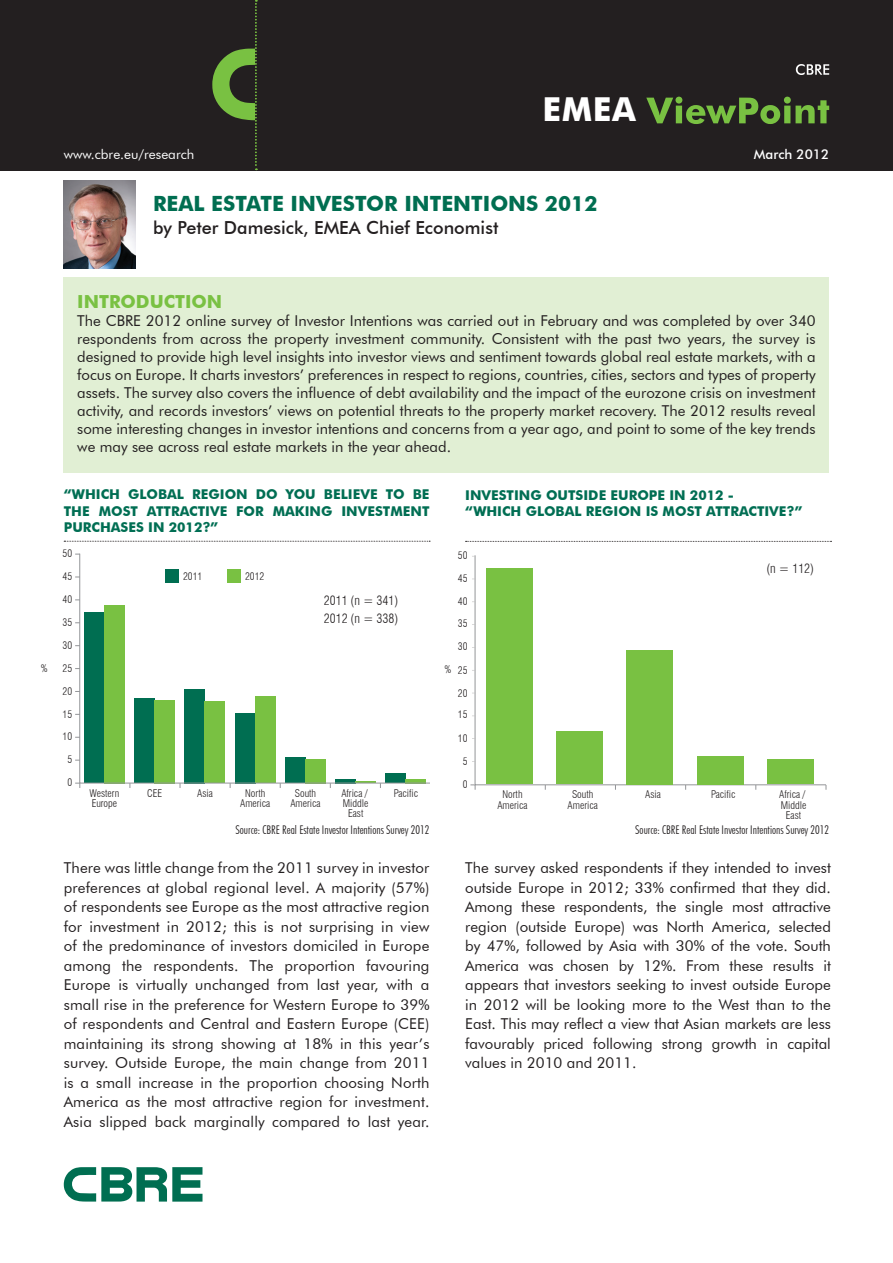
<style>
.page{position:relative;width:893px;height:1263px;background:#fff}
.page>*{position:absolute;margin:0;border:0;box-sizing:border-box;transform-origin:0 0}
.Masthead_Region_Name{font:700 33px "Futura BT";color:#fff}
.By-Line{font:700 21px "Futura BT";color:#006e51}
.By-Line-2{font:500 18px "Futura BT";color:#231f20}
.Summary_Text{font:700 18px "Futura BT";color:#79c142}
.Summary_Text-2{font:15px/19.5px "Futura BT";color:#231f20;text-align:justify}
.Body_Copy{font:15px/19.5px "Futura BT";letter-spacing:.01em;color:#231f20;text-align:justify}
.Body_Copy-2{font:700 13.5px/16.5px "Futura BT";color:#006e53;text-align:justify}
.Masthead_Website_Tex{font:13.5px "Futura BT";color:#fff}
.Cover_Date{font:500 13.5px "Futura BT";color:#fff}
.t1{font:300 condensed 12.75px/18px "Swiss 721 BT";color:#231f20}
.Body_Copy-3{font:300 condensed 12px "Futura BT";color:#231f20}
.t2{font:300 condensed 10.35px/10.4px "Swiss 721 BT";color:#231f20;text-align:center}
</style>
<div class="page">
<div style="left:0;top:0;width:893px;height:170px;background:#231f20"></div>
<svg style="left:646px;top:97px;width:183px;height:27px"></svg>
<svg style="left:64px;top:1167px;width:138px;height:34px"></svg>
<svg style="left:796px;top:64px;width:33px;height:11px"></svg>
<svg style="left:212px;top:0;width:45px;height:170px"></svg>
<svg style="left:64px;top:541px;width:366px;height:1px"></svg>
<svg style="left:466px;top:541px;width:365px;height:1px"></svg>
<div style="left:64px;top:277px;width:765px;height:195px;background:#e1efd4"></div>
<svg style="left:474px;top:555px;width:352px;height:231px"></svg>
<div style="left:486px;top:568px;width:47px;height:216px;background:#79c142"></div>
<div style="left:556px;top:731px;width:47px;height:53px;background:#79c142"></div>
<div style="left:626px;top:650px;width:47px;height:134px;background:#79c142"></div>
<div style="left:697px;top:756px;width:47px;height:28px;background:#79c142"></div>
<div style="left:767px;top:760px;width:47px;height:24px;background:#79c142"></div>
<svg style="left:470px;top:784px;width:6px;height:6px"></svg>
<img style="left:64px;top:181px;width:71px;height:87px">
<svg style="left:79px;top:553px;width:350px;height:231px"></svg>
<svg style="left:356px;top:782px;width:25px;height:6px"></svg>
<div style="left:165px;top:569px;width:14px;height:14px;background:#006e51"></div>
<div style="left:227px;top:569px;width:14px;height:14px;background:#79c142"></div>
<p class="Masthead_Website_Tex" style="left:64px;top:146px;width:132px">www.cbre.eu/research</p>
<p class="Masthead_Region_Name" style="left:542px;top:89px;width:95px">EMEA</p>
<p class="By-Line" style="left:153px;top:191px;width:446px">REAL ESTATE INVESTOR INTENTIONS 2012</p>
<p class="By-Line-2" style="left:153px;top:217px;width:347px">by Peter Damesick, EMEA Chief Economist</p>
<p class="Cover_Date" style="left:754px;top:146px;width:77px">March 2012</p>
<p class="Summary_Text" style="left:77px;top:290px;width:146px">INTRODUCTION</p>
<p class="Summary_Text-2" style="left:77px;top:311px;width:740px;line-height:18px">The CBRE 2012 online survey of Investor Intentions was carried out in February and was completed by over 340 respondents from across the property investment community. Consistent with the past two years, the survey is designed to provide high level insights into investor views and sentiment towards global real estate markets, with a focus on Europe. It charts investors’ preferences in respect to regions, countries, cities, sectors and types of property assets. The survey also covers the influence of debt availability and the impact of the eurozone crisis on investment activity, and records investors’ views on potential threats to the property market recovery. The 2012 results reveal some interesting changes in investor intentions and concerns from a year ago, and point to some of the key trends we may see across real estate markets in the year ahead.</p>
<p class="Body_Copy-2" style="left:64px;top:486px;width:367px">“WHICH GLOBAL REGION DO YOU BELIEVE TO BE THE MOST ATTRACTIVE FOR MAKING INVESTMENT PURCHASES IN 2012?”</p>
<p class="Body_Copy-2" style="left:465px;top:487px;width:339px">INVESTING OUTSIDE EUROPE IN 2012 -<br>“WHICH GLOBAL REGION IS MOST ATTRACTIVE?”</p>
<p class="t2" style="left:63px;top:548px;width:11px">50</p>
<p class="t2" style="left:458px;top:550px;width:11px">50</p>
<p class="t2" style="left:63px;top:571px;width:11px">45</p>
<p class="t2" style="left:183px;top:571px;width:21px">2011</p>
<p class="t2" style="left:245px;top:571px;width:21px">2012</p>
<p class="t2" style="left:458px;top:573px;width:11px">45</p>
<p class="t1" style="left:766px;top:559px;width:49px">(n = 112)</p>
<p class="t2" style="left:63px;top:594px;width:11px">40</p>
<p class="t2" style="left:63px;top:617px;width:11px">35</p>
<p class="t1" style="left:324px;top:591px;width:76px">2011 (n = 341)<br>2012 (n = 338)</p>
<p class="t2" style="left:458px;top:596px;width:11px">40</p>
<p class="t2" style="left:458px;top:618px;width:11px">35</p>
<p class="t2" style="left:63px;top:640px;width:11px">30</p>
<p class="t2" style="left:458px;top:641px;width:11px">30</p>
<p class="t2" style="left:41px;top:663px;width:8px">%</p>
<p class="t2" style="left:63px;top:663px;width:11px">25</p>
<p class="t2" style="left:444px;top:665px;width:25px">% 25</p>
<p class="t2" style="left:63px;top:686px;width:11px">20</p>
<p class="t2" style="left:458px;top:688px;width:11px">20</p>
<p class="t2" style="left:63px;top:708px;width:11px">15</p>
<p class="t2" style="left:458px;top:709px;width:11px">15</p>
<p class="t2" style="left:63px;top:731px;width:11px">10</p>
<p class="t2" style="left:458px;top:733px;width:11px">10</p>
<p class="t2" style="left:67px;top:754px;width:6px">5</p>
<p class="t2" style="left:463px;top:756px;width:6px">5</p>
<p class="t2" style="left:67px;top:777px;width:6px">0</p>
<p class="t2" style="left:90px;top:788px;width:31px;text-align:left">Western<br>Europe</p>
<p class="t2" style="left:147px;top:788px;width:16px">CEE</p>
<p class="t2" style="left:197px;top:788px;width:17px">Asia</p>
<p class="t2" style="left:240px;top:788px;width:32px">North<br>America</p>
<p class="t2" style="left:290px;top:788px;width:32px">South<br>America</p>
<p class="t2" style="left:341px;top:788px;width:29px">Africa /<br>Middle<br>East</p>
<p class="t2" style="left:394px;top:788px;width:26px">Pacific</p>
<p class="t2" style="left:463px;top:779px;width:6px">0</p>
<p class="t2" style="left:502px;top:789px;width:22px">North</p>
<p class="t2" style="left:645px;top:789px;width:17px">Asia</p>
<p class="t2" style="left:497px;top:800px;width:32px">America</p>
<p class="t2" style="left:568px;top:789px;width:32px">South<br>America</p>
<p class="t2" style="left:779px;top:789px;width:29px">Africa /<br>Middle<br>East</p>
<p class="t2" style="left:711px;top:789px;width:26px">Pacific</p>
<p class="Body_Copy-3" style="left:236px;top:822px;width:195px">Source: CBRE Real Estate Investor Intentions Survey 2012</p>
<p class="Body_Copy" style="left:64px;top:858px;width:367px">There was little change from the 2011 survey in investor preferences at global regional level. A majority (57%) of respondents see Europe as the most attractive region for investment in 2012; this is not surprising in view of the predominance of investors domiciled in Europe among the respondents. The proportion favouring Europe is virtually unchanged from last year, with a small rise in the preference for Western Europe to 39% of respondents and Central and Eastern Europe (CEE) maintaining its strong showing at 18% in this year’s survey. Outside Europe, the main change from 2011 is a small increase in the proportion choosing North America as the most attractive region for investment.<br>Asia slipped back marginally compared to last year.</p>
<p class="Body_Copy-3" style="left:635px;top:822px;width:195px">Source: CBRE Real Estate Investor Intentions Survey 2012</p>
<p class="Summary_Text-2" style="left:465px;top:858px;width:367px">The survey asked respondents if they intended to invest outside Europe in 2012; 33% confirmed that they did.<br>Among these respondents, the single most attractive region (outside Europe) was North America, selected by 47%, followed by Asia with 30% of the vote. South America was chosen by 12%. From these results it appears that investors seeking to invest outside Europe in 2012 will be looking more to the West than to the East. This may reflect a view that Asian markets are less favourably priced following strong growth in capital values in 2010 and 2011.</p>
</div>
